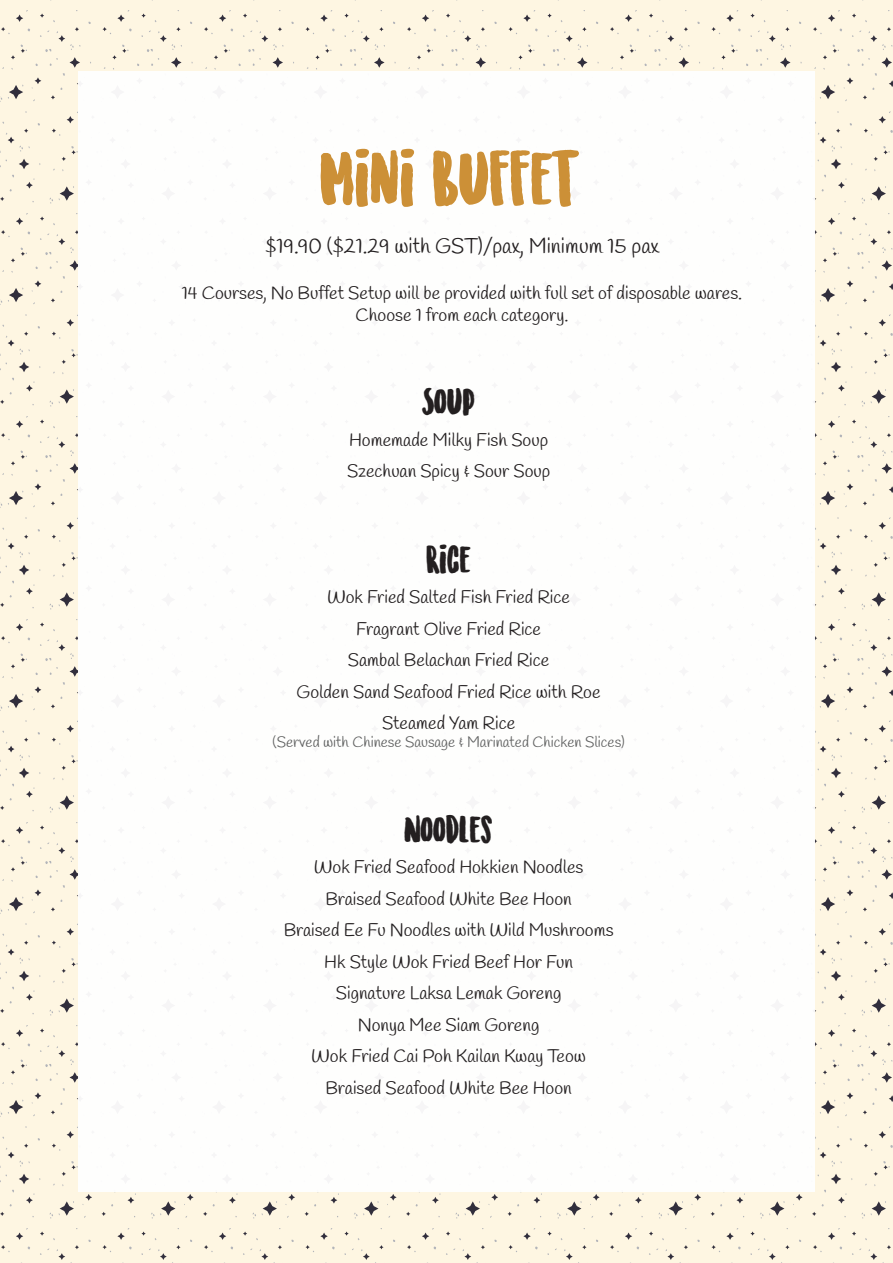
<style>
.page{position:relative;width:893px;height:1263px;background:#fef6e2}
.page>*{position:absolute;margin:0;border:0;box-sizing:border-box;transform-origin:0 0}
.t1{font:72px "Sunrise International Demo";color:#cc9037}
.t2{font:36px "Sunrise International Demo";color:#231f20}
.t3{font:21px "Handlee";color:#231f20}
.t4{font:18px/31.5px "Handlee";color:#231f20;text-align:center}
.t5{font:15px "Handlee";color:#606161}
</style>
<div class="page">
<div style="left:78px;top:71px;width:737px;height:1121px;background:#fff"></div>
<h1 class="t1" style="left:320px;top:147px;width:259px">MINI BUFFET</h1>
<p class="t3" style="left:265px;top:233px;width:395px">$19.90 ($21.29 with GST)/pax, Minimum 15 pax</p>
<p class="t4" style="left:182px;top:284px;width:562px;line-height:21.6px">14 Courses, No Buffet Setup will be provided with full set of disposable wares.<br>Choose 1 from each category.</p>
<h2 class="t2" style="left:422px;top:386px;width:55px">SOUP</h2>
<p class="t4" style="left:347px;top:425px;width:205px;text-align:left">Homemade Milky Fish Soup<br>Szechuan Spicy &amp; Sour Soup</p>
<h2 class="t2" style="left:426px;top:543px;width:46px">RICE</h2>
<p class="t4" style="left:297px;top:582px;width:305px">Wok Fried Salted Fish Fried Rice<br>Fragrant Olive Fried Rice<br>Sambal Belachan Fried Rice<br>Golden Sand Seafood Fried Rice with Roe<br>Steamed Yam Rice</p>
<p class="t5" style="left:273px;top:733px;width:354px">(Served with Chinese Sausage &amp; Marinated Chicken Slices)</p>
<h2 class="t2" style="left:405px;top:813px;width:90px">NOODLES</h2>
<p class="t4" style="left:284px;top:852px;width:331px">Wok Fried Seafood Hokkien Noodles<br>Braised Seafood White Bee Hoon<br>Braised Ee Fu Noodles with Wild Mushrooms<br>Hk Style Wok Fried Beef Hor Fun<br>Signature Laksa Lemak Goreng<br>Nonya Mee Siam Goreng<br>Wok Fried Cai Poh Kailan Kway Teow<br>Braised Seafood White Bee Hoon</p>
</div>
